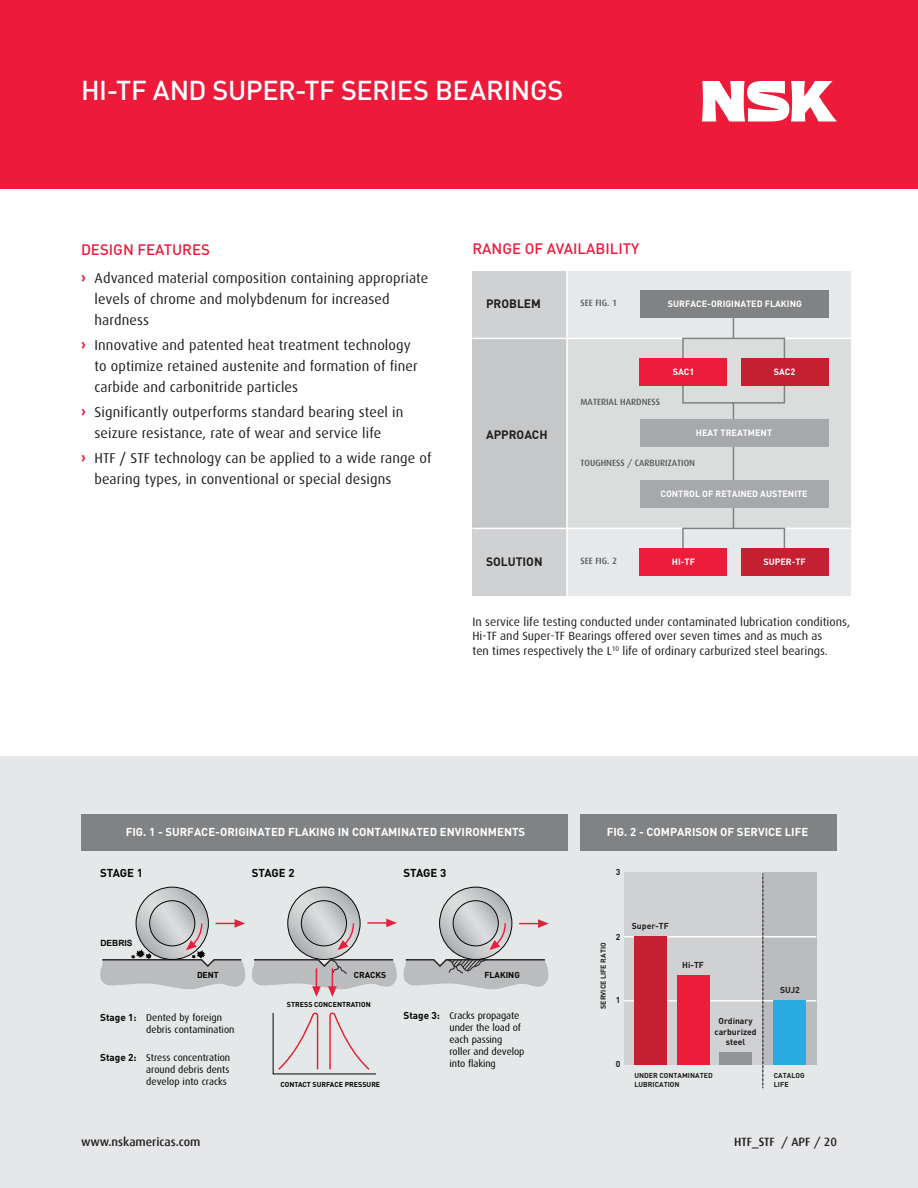
<style>
.page{position:relative;width:918px;height:1188px;background:#fff}
.page>*{position:absolute;margin:0;border:0;box-sizing:border-box;transform-origin:0 0}
._1_HEADING_CAPS{font:500 27px "DIN";letter-spacing:-.015em;color:#fff}
.Table_Title{font:500 15px "DIN";color:#ed1a3a}
.t1{font:14.25px/21px "Dax Pro";letter-spacing:.01em;color:#231f20}
.BODY{font:12px/14.4px "Dax";color:#231f20}
.t2{font:500 12px "Dax";color:#231f20}
.t3{font:700 12px "DIN";color:#211e1e}
.t4{font:700 11.4px "DIN";color:#fff}
.t5{font:700 11.4px "DIN";letter-spacing:-.005em;color:#050504}
.t6{font:9.9px/12px "Dax";color:#050504}
.t7{font:700 9px "DIN";color:#fff}
.t8{font:500 9px "Dax";color:#58595b}
.t9{font:700 8.55px/10.2px "DIN";color:#201d1e;text-align:center}
.t10{font:700 8.55px "DIN";color:#050504}
.t11{font:700 8.55px "Arial";color:#050504}
.t12{font:700 8.55px "DIN";color:#211e1e}
.t13{font:700 7.05px "DIN";color:#050504}
.t14{font:700 7.05px/8.6px "DIN";color:#211e1e}
.t15{font:700 7.05px "DIN";color:#201d1e}
.s1{font-family:"Dax";font-weight:800;color:#ed1a3a}
.s2{font-family:"DIN";font-weight:700}
</style>
<div class="page">
<div style="left:0;top:0;width:918px;height:189px;background:#ed1a3a"></div>
<div style="left:0;top:756px;width:918px;height:432px;background:#e6e7e9"></div>
<svg style="left:702px;top:81px;width:135px;height:40px"></svg>
<svg style="left:403px;top:958px;width:146px;height:32px"></svg>
<svg style="left:440px;top:887px;width:72px;height:72px;background:#babcbe"></svg>
<div style="left:439px;top:887px;width:73px;height:73px;border:1px solid #050504;border-radius:50%"></div>
<svg style="left:453px;top:901px;width:45px;height:45px"></svg>
<div style="left:453px;top:900px;width:46px;height:46px;border:1px solid #050504;border-radius:50%"></div>
<svg style="left:519px;top:919px;width:30px;height:9px"></svg>
<svg style="left:489px;top:922px;width:18px;height:28px"></svg>
<svg style="left:288px;top:887px;width:72px;height:72px"></svg>
<svg style="left:301px;top:901px;width:46px;height:45px"></svg>
<svg style="left:272px;top:1012px;width:104px;height:63px"></svg>
<svg style="left:136px;top:887px;width:72px;height:72px"></svg>
<svg style="left:150px;top:901px;width:45px;height:45px"></svg>
<svg style="left:100px;top:919px;width:297px;height:78px"></svg>
<div style="left:81px;top:815px;width:487px;height:36px;background:#808284"></div>
<div style="left:763px;top:873px;width:53px;height:192px;background:#babcbe"></div>
<div style="left:624px;top:873px;width:139px;height:192px;background:#d0d1d3"></div>
<hr style="left:624px;top:1000px;width:192px;height:2px;background:#fff">
<hr style="left:624px;top:936px;width:192px;height:1px;background:#fff">
<svg style="left:763px;top:874px;width:1px;height:214px"></svg>
<div style="left:634px;top:937px;width:32px;height:128px;background:#c42031"></div>
<div style="left:677px;top:975px;width:32px;height:90px;background:#ec1d3b"></div>
<div style="left:720px;top:1052px;width:32px;height:13px;background:#929497"></div>
<div style="left:774px;top:1001px;width:32px;height:64px;background:#28abe1"></div>
<div style="left:581px;top:815px;width:256px;height:36px;background:#808284"></div>
<div style="left:473px;top:271px;width:94px;height:68px;background:#d0d1d3"></div>
<div style="left:567px;top:338px;width:283px;height:190px;background:#dbdddd"></div>
<div style="left:567px;top:528px;width:283px;height:68px;background:#e7e8e9"></div>
<div style="left:567px;top:271px;width:283px;height:68px;background:#e7e8e9"></div>
<div style="left:473px;top:338px;width:94px;height:190px;background:#c5c7c8"></div>
<div style="left:473px;top:528px;width:94px;height:68px;background:#d0d1d3"></div>
<hr style="left:473px;top:528px;width:377px;height:1px;background:#fff">
<hr style="left:473px;top:338px;width:377px;height:1px;background:#fff">
<hr style="left:566px;top:271px;width:2px;height:325px;background:#fff">
<svg style="left:681px;top:318px;width:105px;height:231px"></svg>
<div style="left:640px;top:420px;width:189px;height:27px;background:#a6a8ab"></div>
<div style="left:640px;top:481px;width:189px;height:27px;background:#a6a8ab"></div>
<div style="left:640px;top:359px;width:87px;height:27px;background:#ec1d3b"></div>
<div style="left:741px;top:359px;width:88px;height:27px;background:#c42031"></div>
<div style="left:640px;top:549px;width:87px;height:27px;background:#ec1d3b"></div>
<div style="left:741px;top:549px;width:88px;height:27px;background:#c42031"></div>
<div style="left:640px;top:291px;width:189px;height:27px;background:#808284"></div>
<p class="_1_HEADING_CAPS" style="left:81px;top:73px;width:484px">HI-TF AND SUPER-TF SERIES BEARINGS</p>
<p class="Table_Title" style="left:81px;top:240px;width:130px">DESIGN FEATURES</p>
<p class="t1" style="left:94px;top:267px;width:335px;text-indent:-14px"><span class="s1">›</span> Advanced material composition containing appropriate levels of chrome and molybdenum for increased hardness</p>
<p class="t1" style="left:94px;top:334px;width:325px;text-indent:-14px"><span class="s1">›</span> Innovative and patented heat treatment technology to optimize retained austenite and formation of finer carbide and carbonitride particles</p>
<p class="t1" style="left:94px;top:402px;width:310px;text-indent:-14px"><span class="s1">›</span> Significantly outperforms standard bearing steel in seizure resistance, rate of wear and service life</p>
<p class="t1" style="left:94px;top:448px;width:338px;text-indent:-14px"><span class="s1">›</span> HTF / STF technology can be applied to a wide range of bearing types, in conventional or special designs</p>
<p class="Table_Title" style="left:472px;top:239px;width:168px">RANGE OF AVAILABILITY</p>
<p class="t3" style="left:486px;top:295px;width:56px">PROBLEM</p>
<p class="t8" style="left:581px;top:298px;width:38px">SEE FIG. 1</p>
<p class="t7" style="left:668px;top:298px;width:136px">SURFACE-ORIGINATED FLAKING</p>
<p class="t7" style="left:673px;top:366px;width:23px">SAC1</p>
<p class="t7" style="left:774px;top:366px;width:23px">SAC2</p>
<p class="t8" style="left:581px;top:397px;width:81px">MATERIAL HARDNESS</p>
<p class="t3" style="left:486px;top:426px;width:63px">APPROACH</p>
<p class="t7" style="left:696px;top:427px;width:78px">HEAT TREATMENT</p>
<p class="t8" style="left:581px;top:458px;width:116px">TOUGHNESS / CARBURIZATION</p>
<p class="t7" style="left:660px;top:488px;width:149px">CONTROL OF RETAINED AUSTENITE</p>
<p class="t3" style="left:486px;top:554px;width:58px">SOLUTION</p>
<p class="t8" style="left:581px;top:556px;width:38px">SEE FIG. 2</p>
<p class="t7" style="left:672px;top:556px;width:25px">HI-TF</p>
<p class="t7" style="left:763px;top:556px;width:44px">SUPER-TF</p>
<p class="BODY" style="left:472px;top:615px;width:379px">In service life testing conducted under contaminated lubrication conditions,<br>Hi-TF and Super-TF Bearings offered over seven times and as much as<br>ten times respectively the L<sup>10</sup> life of ordinary carburized steel bearings.</p>
<p class="t4" style="left:126px;top:825px;width:401px">FIG. 1 - SURFACE-ORIGINATED FLAKING IN CONTAMINATED ENVIRONMENTS</p>
<p class="t5" style="left:100px;top:866px;width:44px">STAGE 1</p>
<p class="t5" style="left:252px;top:866px;width:44px">STAGE 2</p>
<p class="t5" style="left:404px;top:866px;width:44px">STAGE 3</p>
<p class="t11" style="left:100px;top:938px;width:34px">DEBRIS</p>
<p class="t10" style="left:197px;top:970px;width:23px">DENT</p>
<p class="t6" style="left:146px;top:1011px;width:90px;text-indent:-46px"><span class="s2">Stage 1:</span> Dented by foreign debris contamination</p>
<p class="t6" style="left:146px;top:1051px;width:86px;text-align:justify;text-indent:-46px"><span class="s2">Stage 2:</span> Stress concentration around debris dents develop into cracks</p>
<p class="t2" style="left:81px;top:1135px;width:121px">www.nskamericas.com</p>
<p class="t10" style="left:354px;top:970px;width:34px">CRACKS</p>
<p class="t13" style="left:287px;top:1000px;width:85px">STRESS CONCENTRATION</p>
<p class="t13" style="left:280px;top:1079px;width:101px">CONTACT SURFACE PRESSURE</p>
<p class="t10" style="left:485px;top:970px;width:37px">FLAKING</p>
<p class="t6" style="left:450px;top:1010px;width:76px;text-indent:-46px"><span class="s2">Stage 3:</span> Cracks propagate under the load of each passing roller and develop into flaking</p>
<p class="t4" style="left:607px;top:825px;width:203px">FIG. 2 - COMPARISON OF SERVICE LIFE</p>
<p class="t12" style="left:616px;top:867px;width:6px">3</p>
<p class="t15" style="left:599px;top:1009px;width:68px;rotate:-90deg">SERVICE LIFE RATIO</p>
<p class="t12" style="left:616px;top:931px;width:6px">2</p>
<p class="t12" style="left:616px;top:995px;width:6px">1</p>
<p class="t12" style="left:616px;top:1059px;width:6px">0</p>
<p class="t9" style="left:632px;top:921px;width:38px">Super-TF</p>
<p class="t9" style="left:682px;top:960px;width:23px">Hi-TF</p>
<p class="t9" style="left:715px;top:1016px;width:44px">Ordinary carburized steel</p>
<p class="t9" style="left:780px;top:985px;width:21px">SUJ2</p>
<p class="t14" style="left:634px;top:1071px;width:80px">UNDER CONTAMINATED<br>LUBRICATION</p>
<p class="t14" style="left:774px;top:1071px;width:32px">CATALOG<br>LIFE</p>
<p class="t2" style="left:734px;top:1135px;width:104px">HTF_STF / APF / 20</p>
</div>
